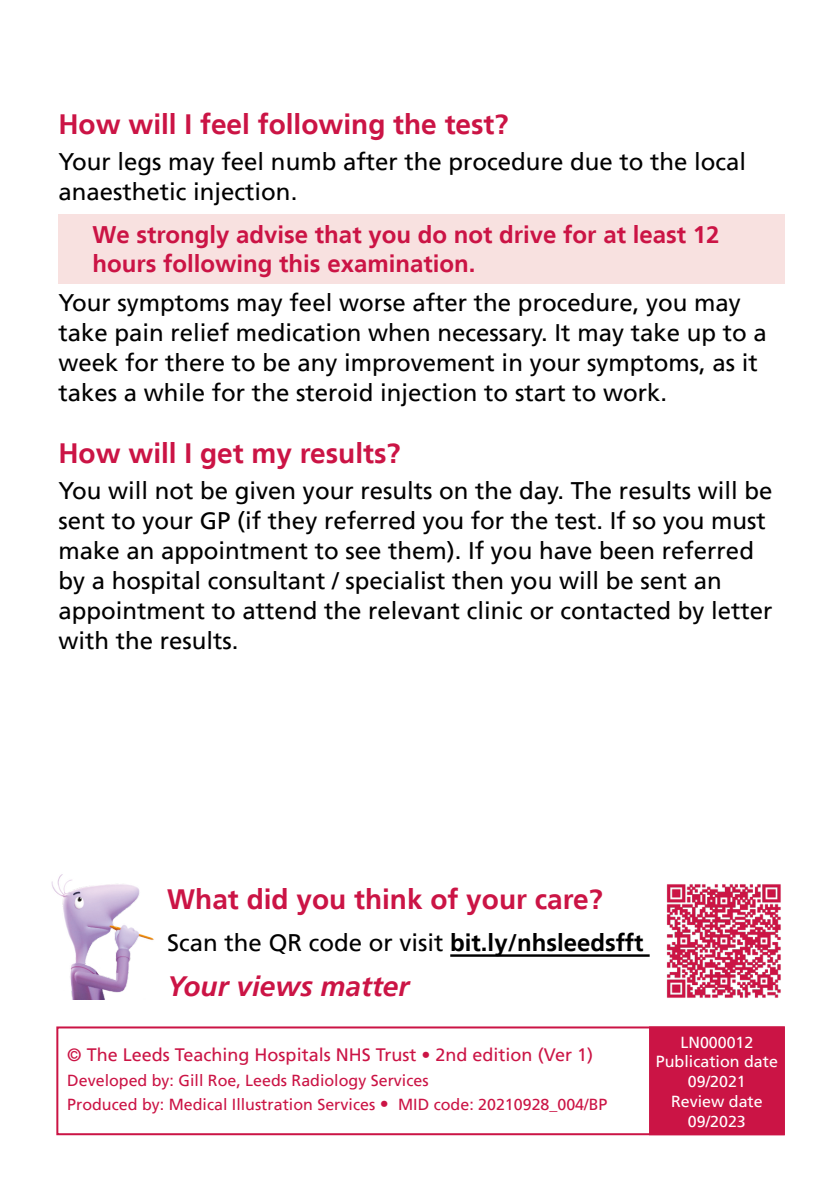
<style>
.page{position:relative;width:840px;height:1191px;background:#fff}
.page>*{position:absolute;margin:0;border:0;box-sizing:border-box;transform-origin:0 0}
.Main_Headings{font:700 28px "Frutiger LT";color:#cb1445}
.t1{font:italic 700 28px "Frutiger LT";color:#cb1445}
.Body_Text{font:24px/30px "Frutiger LT";color:#000}
.Boxed_text{font:700 24px/28.8px "Frutiger LT";color:#cb1445}
.t2{font:18px "Frutiger LT";color:#cb1445}
.t3{font:16px/24.4px "Frutiger LT";color:#cb1445}
.t4{font:16px/19.6px "Frutiger LT";color:#fff;text-align:center}
.s1{font-weight:700}
.s2{font-size:18px}
</style>
<div class="page">
<div style="left:56px;top:1026px;width:728px;height:109px;border:2px solid #cb1445"></div>
<div style="left:648px;top:1026px;width:136px;height:109px;background:#cb1445;border:2px solid #cb1445"></div>
<img style="left:51px;top:874px;width:103px;height:125px">
<hr style="left:450px;top:954px;width:199px;height:2px;background:#000">
<img style="left:666px;top:884px;width:115px;height:114px">
<div style="left:58px;top:214px;width:726px;height:69px;background:#f8e1e0"></div>
<p class="Main_Headings" style="left:58px;top:108px;width:451px">How will I feel following the test?</p>
<p class="Body_Text" style="left:58px;top:147px;width:689px">Your legs may feel numb after the procedure due to the local anaesthetic injection.</p>
<p class="Boxed_text" style="left:92px;top:220px;width:628px">We strongly advise that you do not drive for at least 12 hours following this examination.</p>
<p class="Body_Text" style="left:58px;top:288px;width:709px">Your symptoms may feel worse after the procedure, you may take pain relief medication when necessary. It may take up to a week for there to be any improvement in your symptoms, as it takes a while for the steroid injection to start to work.</p>
<p class="Main_Headings" style="left:58px;top:437px;width:343px">How will I get my results?</p>
<p class="Body_Text" style="left:58px;top:475px;width:715px">You will not be given your results on the day. The results will be sent to your GP (if they referred you for the test. If so you must make an appointment to see them). If you have been referred by a hospital consultant / specialist then you will be sent an appointment to attend the relevant clinic or contacted by letter with the results.</p>
<p class="Main_Headings" style="left:167px;top:883px;width:437px">What did you think of your care?</p>
<p class="Body_Text" style="left:167px;top:927px;width:477px">Scan the QR code or visit <span class="s1">bit.ly/nhsleedsfft</span></p>
<p class="t1" style="left:167px;top:969px;width:243px">Your views matter</p>
<p class="t2" style="left:67px;top:1044px;width:527px">© The Leeds Teaching Hospitals NHS Trust • 2nd edition (Ver 1)</p>
<p class="t3" style="left:67px;top:1068px;width:541px">Developed by: Gill Roe, Leeds Radiology Services<br>Produced by: Medical Illustration Services <span class="s2">•</span> MID code: 20210928_004/BP</p>
<p class="t4" style="left:655px;top:1032px;width:123px">LN000012<br>Publication date<br>09/2021<br>Review date<br>09/2023</p>
</div>
